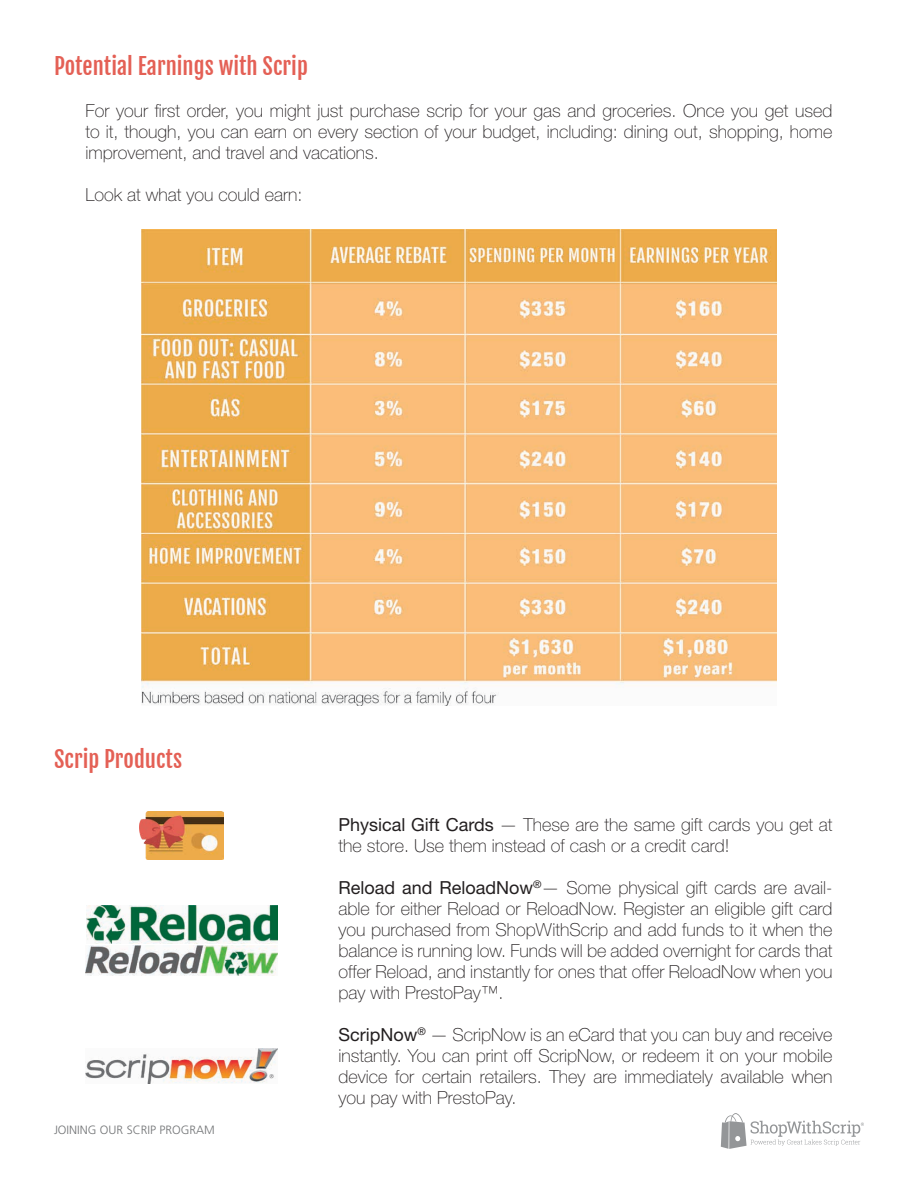
<style>
.page{position:relative;width:918px;height:1188px;background:#fff}
.page>*{position:absolute;margin:0;border:0;box-sizing:border-box;transform-origin:0 0}
.t1{font:22.5px "Fjalla One";color:#e46055}
.t2{font:100 18px/21px "Helvetica Neue LT Std";color:#231f20;text-align:justify}
.t3{font:300 12px "Frutiger LT Std";color:#717375}
.s1{font-weight:400}
</style>
<div class="page">
<svg style="left:721px;top:1113px;width:143px;height:36px"></svg>
<img style="left:141px;top:229px;width:636px;height:476px">
<img style="left:86px;top:1049px;width:191px;height:35px">
<img style="left:86px;top:946px;width:191px;height:29px">
<img style="left:86px;top:905px;width:191px;height:39px">
<img style="left:139px;top:811px;width:84px;height:49px">
<p class="t1" style="left:54px;top:53px;width:255px">Potential Earnings with Scrip</p>
<p class="t2" style="left:86px;top:100px;width:749px">For your first order, you might just purchase scrip for your gas and groceries. Once you get used to it, though, you can earn on every section of your budget, including: dining out, shopping, home improvement, and travel and vacations.</p>
<p class="t2" style="left:86px;top:184px;width:219px">Look at what you could earn:</p>
<p class="t1" style="left:54px;top:745px;width:130px">Scrip Products</p>
<p class="t3" style="left:54px;top:1123px;width:162px">JOINING OUR SCRIP PROGRAM</p>
<p class="t2" style="left:338px;top:815px;width:496px"><span class="s1">Physical Gift Cards</span> — These are the same gift cards you get at the store. Use them instead of cash or a credit card!</p>
<p class="t2" style="left:338px;top:877px;width:496px"><span class="s1">Reload and ReloadNow</span><sup>®</sup>— Some physical gift cards are avail&shy;able for either Reload or ReloadNow. Register an eligible gift card you purchased from ShopWithScrip and add funds to it when the balance is running low. Funds will be added overnight for cards that offer Reload, and instantly for ones that offer ReloadNow when you pay with PrestoPay™.</p>
<p class="t2" style="left:338px;top:1024px;width:496px"><span class="s1">ScripNow</span><sup>®</sup> — ScripNow is an eCard that you can buy and receive instantly. You can print off ScripNow, or redeem it on your mobile device for certain retailers. They are immediately available when you pay with PrestoPay.</p>
</div>
